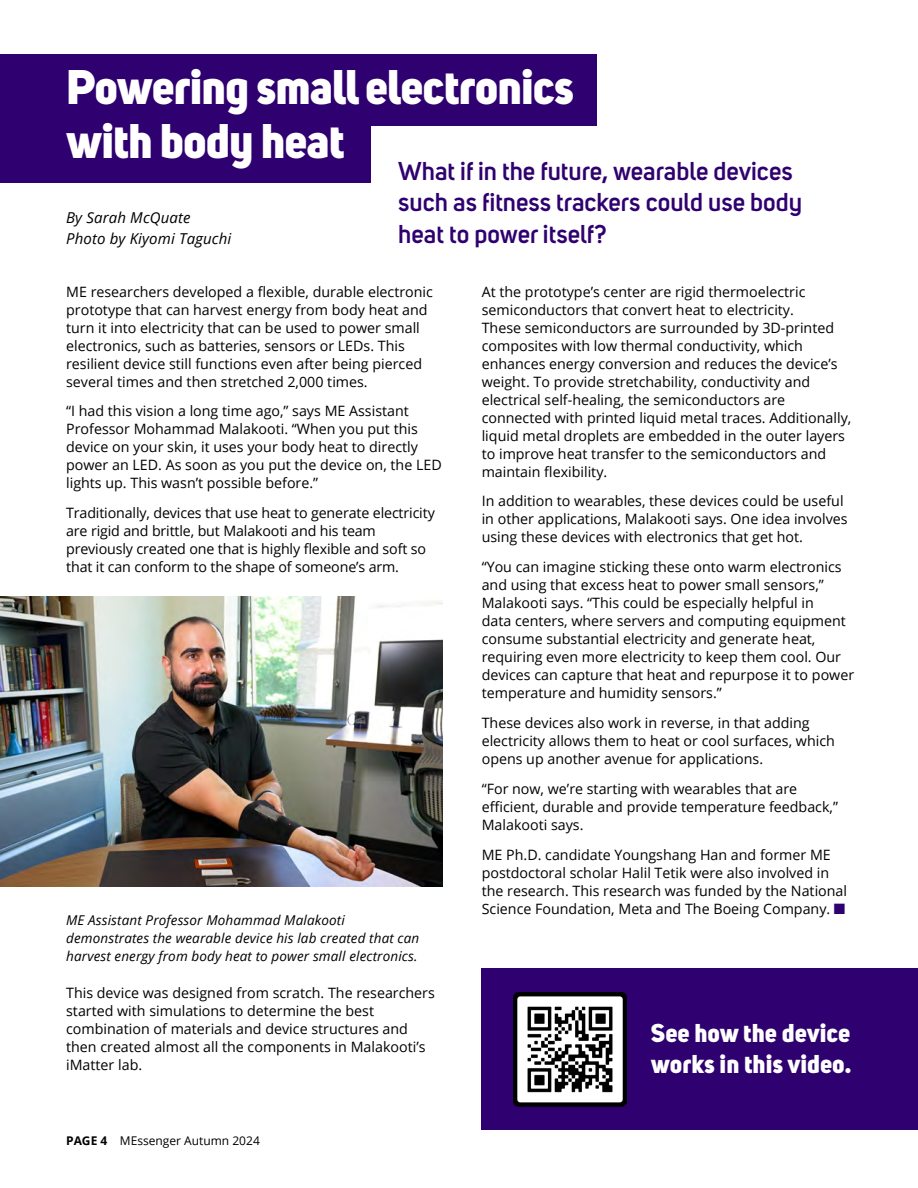
<style>
.page{position:relative;width:918px;height:1188px;background:#fff}
.page>*{position:absolute;margin:0;border:0;box-sizing:border-box;transform-origin:0 0}
.t1{font:800 48px "Uni Sans";letter-spacing:-.02em;color:#fff}
.t2{font:600 25.5px/31.5px "Uni Sans";color:#2f006f}
.t3{font:800 25.5px/30.6px "Uni Sans";color:#fff}
.t4{font:italic 15px/21px "Open Sans";letter-spacing:.01em;color:#000}
.t5{font:14.25px/18px "Open Sans";color:#000}
.t6{font:italic 13.5px/18px "Open Sans";letter-spacing:.01em;color:#000}
.t7{font:12px "Open Sans";color:#000}
.s1{font-weight:700}
.s2{color:#2f006f}
</style>
<div class="page">
<hr style="left:917px;top:0;width:1px;height:1188px;background:#2f006f">
<div style="left:0;top:107px;width:370px;height:76px;background:#2f006f"></div>
<div style="left:0;top:54px;width:596px;height:71px;background:#2f006f"></div>
<img style="left:0;top:596px;width:442px;height:290px">
<div style="left:482px;top:968px;width:436px;height:161px;background:#2f006f"></div>
<img style="left:513px;top:992px;width:114px;height:115px">
<hr style="left:917px;top:0;width:1px;height:387px;background:#cfa481">
<h1 class="t1" style="left:66px;top:56px;width:510px">Powering small electronics</h1>
<h2 class="t2" style="left:398px;top:155px;width:405px;text-indent:-332px"><sup>with</sup> <sup>body</sup> <sup>heat</sup> What if in the future, wearable devices such as fitness trackers could use body heat to power itself?</h2>
<p class="t4" style="left:66px;top:206px;width:167px">By Sarah McQuate<br>Photo by Kiyomi Taguchi</p>
<p class="t5" style="left:66px;top:282px;width:368px">ME researchers developed a flexible, durable electronic prototype that can harvest energy from body heat and turn it into electricity that can be used to power small electronics, such as batteries, sensors or LEDs. This resilient device still functions even after being pierced several times and then stretched 2,000 times.</p>
<p class="t5" style="left:66px;top:402px;width:377px">“I had this vision a long time ago,” says ME Assistant Professor Mohammad Malakooti. “When you put this device on your skin, it uses your body heat to directly power an LED. As soon as you put the device on, the LED lights up. This wasn’t possible before.”</p>
<p class="t5" style="left:66px;top:504px;width:370px">Traditionally, devices that use heat to generate electricity are rigid and brittle, but Malakooti and his team previously created one that is highly flexible and soft so that it can conform to the shape of someone’s arm.</p>
<p class="t6" style="left:66px;top:910px;width:355px">ME Assistant Professor Mohammad Malakooti demonstrates the wearable device his lab created that can harvest energy from body heat to power small electronics.</p>
<p class="t5" style="left:66px;top:984px;width:370px">This device was designed from scratch. The researchers started with simulations to determine the best combination of materials and device structures and then created almost all the components in Malakooti’s iMatter lab.</p>
<p class="t7" style="left:66px;top:1133px;width:195px"><span class="s1">PAGE 4</span> MEssenger Autumn 2024</p>
<p class="t5" style="left:482px;top:282px;width:371px">At the prototype’s center are rigid thermoelectric semiconductors that convert heat to electricity.<br>These semiconductors are surrounded by 3D-printed composites with low thermal conductivity, which enhances energy conversion and reduces the device’s weight. To provide stretchability, conductivity and electrical self-healing, the semiconductors are connected with printed liquid metal traces. Additionally, liquid metal droplets are embedded in the outer layers to improve heat transfer to the semiconductors and maintain flexibility.</p>
<p class="t5" style="left:482px;top:492px;width:367px">In addition to wearables, these devices could be useful in other applications, Malakooti says. One idea involves using these devices with electronics that get hot.</p>
<p class="t5" style="left:482px;top:558px;width:374px">“You can imagine sticking these onto warm electronics and using that excess heat to power small sensors,” Malakooti says. “This could be especially helpful in<br>data centers, where servers and computing equipment consume substantial electricity and generate heat, requiring even more electricity to keep them cool. Our devices can capture that heat and repurpose it to power temperature and humidity sensors.”</p>
<p class="t5" style="left:482px;top:714px;width:355px">These devices also work in reverse, in that adding electricity allows them to heat or cool surfaces, which opens up another avenue for applications.</p>
<p class="t5" style="left:482px;top:780px;width:358px">“For now, we’re starting with wearables that are efficient, durable and provide temperature feedback,”<br>Malakooti says.</p>
<p class="t5" style="left:482px;top:845px;width:367px">ME Ph.D. candidate Youngshang Han and former ME postdoctoral scholar Halil Tetik were also involved in the research. This research was funded by the National Science Foundation, Meta and The Boeing Company. <span class="s2">■</span></p>
<h2 class="t3" style="left:651px;top:1018px;width:202px">See how the device works in this video.</h2>
</div>
